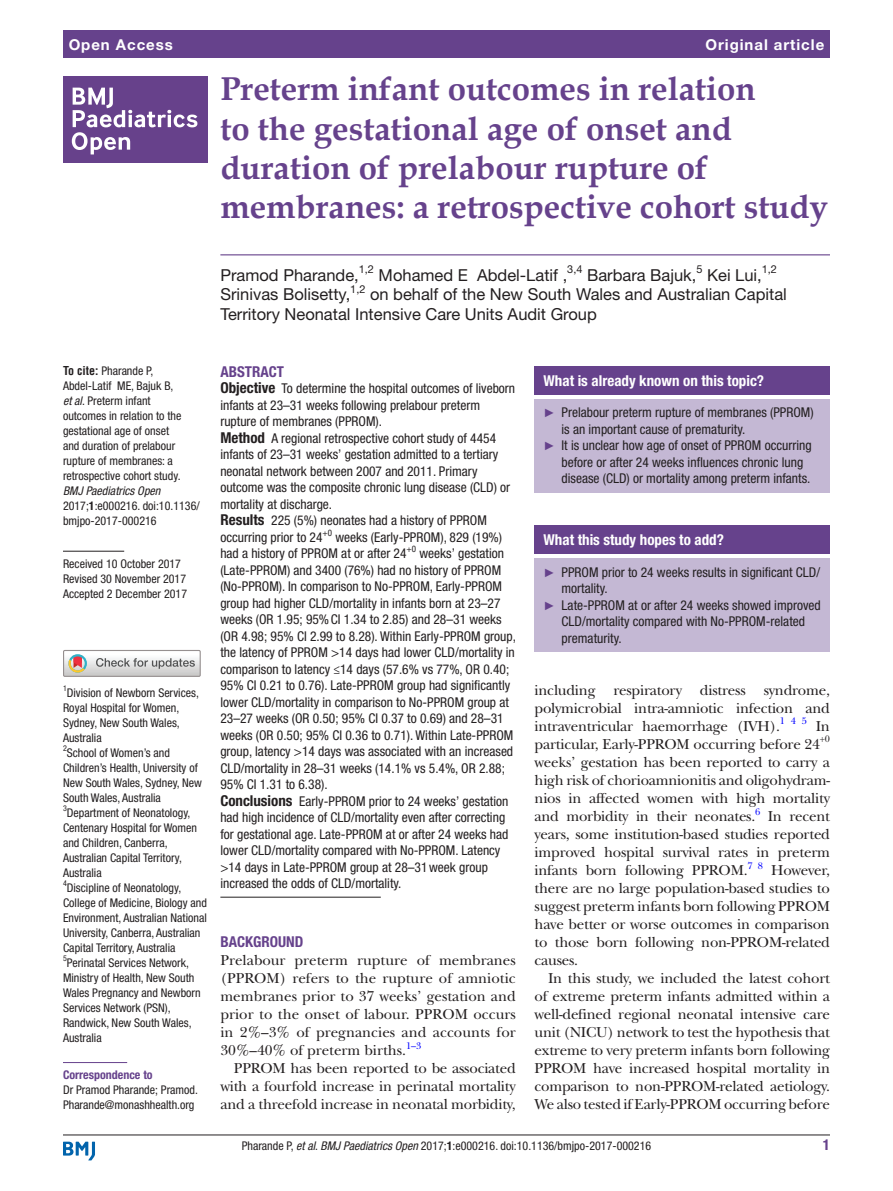
<style>
.page{position:relative;width:893px;height:1191px;background:#fff}
.page>*{position:absolute;margin:0;border:0;box-sizing:border-box;transform-origin:0 0}
.t1{font:700 33px/39px "Book Antiqua";color:#66428c}
.t2{font:16.5px/19.5px "Helvetica Neue LT Std";color:#231f20}
.t3{font:15px/18px "New Baskerville";letter-spacing:-.015em;color:#231f20;text-align:justify}
.t4{font:700 condensed 15px "Helvetica Neue LT Std";color:#fff}
.t5{font:700 15px "Helvetica Neue LT Std";letter-spacing:.065em;color:#fff}
.t6{font:700 condensed 15px "Helvetica Neue LT Std";color:#66428c}
.t7{font:condensed 13.5px/16.5px "Helvetica Neue LT Std";color:#231f20}
.t8{font:condensed 12px/15px "Helvetica Neue LT Std";color:#231f20}
.t9{font:700 condensed 12px "Helvetica Neue LT Std";color:#66428c}
.t10{font:10.95px "Helvetica Neue LT Std";color:#231f20}
.t11{font:9.9px "New Baskerville";color:#00f}
.t12{font:9.9px "New Baskerville";color:#231f20}
.t13{font:condensed 7.95px "Helvetica Neue LT Std";color:#231f20}
.s1{font-family:"Helvetica LT Std";font-weight:700}
.s2{font-style:italic}
.s3{font-weight:700}
.s4{font-weight:700;font-size:15px}
.s5{font-family:"Arial";font-stretch:normal;font-size:12px;color:#66428c}
</style>
<div class="page">
<hr style="left:63px;top:1134px;width:767px;height:1px;background:#231f20">
<svg style="left:63px;top:1141px;width:32px;height:19px"></svg>
<div style="left:63px;top:31px;width:767px;height:27px;background:#66428c"></div>
<hr style="left:220px;top:254px;width:610px;height:1px;background:#66428c">
<hr style="left:63px;top:551px;width:61px;height:1px;background:#231f20">
<hr style="left:63px;top:1062px;width:64px;height:1px;background:#66428c">
<div style="left:63px;top:650px;width:138px;height:27px;border:1px solid #969090"></div>
<svg style="left:64px;top:650px;width:136px;height:26px"></svg>
<div style="left:63px;top:76px;width:144px;height:87px;background:#67418b"></div>
<svg style="left:72px;top:88px;width:125px;height:66px"></svg>
<hr style="left:220px;top:896px;width:161px;height:1px;background:#231f20">
<div style="left:535px;top:366px;width:295px;height:28px;background:#66428c"></div>
<div style="left:535px;top:399px;width:295px;height:93px;background:#c4b8d4"></div>
<div style="left:535px;top:525px;width:295px;height:29px;background:#66428c"></div>
<div style="left:535px;top:558px;width:295px;height:94px;background:#c4b8d4"></div>
<p class="t5" style="left:69px;top:35px;width:106px">Open Access</p>
<p class="t5" style="left:705px;top:35px;width:120px">Original article</p>
<h1 class="t1" style="left:220px;top:70px;width:609px">Preterm infant outcomes in relation<br>to the gestational age of onset and duration of prelabour rupture of membranes: a retrospective cohort study</h1>
<p class="t2" style="left:220px;top:265px;width:140px">Pramod Pharande,</p>
<p class="t10" style="left:359px;top:263px;width:17px">1,2</p>
<p class="t2" style="left:379px;top:265px;width:190px">Mohamed E Abdel-Latif ,</p>
<p class="t10" style="left:567px;top:263px;width:17px">3,4</p>
<p class="t2" style="left:587px;top:265px;width:111px">Barbara Bajuk,</p>
<p class="t10" style="left:696px;top:263px;width:8px">5</p>
<p class="t2" style="left:707px;top:265px;width:56px">Kei Lui,</p>
<p class="t10" style="left:762px;top:263px;width:17px">1,2</p>
<p class="t2" style="left:220px;top:284px;width:131px">Srinivas Bolisetty,</p>
<p class="t10" style="left:350px;top:282px;width:17px">1,2</p>
<p class="t2" style="left:220px;top:284px;width:568px;text-indent:150px">on behalf of the New South Wales and Australian Capital<br>Territory Neonatal Intensive Care Units Audit Group</p>
<p class="t8" style="left:63px;top:363px;width:120px"><span class="s1">To cite:</span> Pharande P,<br>Abdel-Latif ME, Bajuk B, <span class="s2">et al</span>. Preterm infant outcomes in relation to the gestational age of onset and duration of prelabour rupture of membranes: a retrospective cohort study.</p>
<p class="t8" style="left:63px;top:483px;width:138px"><span class="s2">BMJ Paediatrics Open<br></span>2017;<span class="s3">1</span>:e000216. doi:10.1136/ bmjpo-2017-000216</p>
<p class="t8" style="left:63px;top:556px;width:126px">Received 10 October 2017<br>Revised 30 November 2017<br>Accepted 2 December 2017</p>
<p class="t13" style="left:63px;top:684px;width:5px">1</p>
<p class="t8" style="left:63px;top:685px;width:137px;text-indent:4px">Division of Newborn Services,<br>Royal Hospital for Women,<br>Sydney, New South Wales,<br>Australia</p>
<p class="t13" style="left:63px;top:744px;width:5px">2</p>
<p class="t8" style="left:63px;top:745px;width:141px;text-indent:4px">School of Women’s and<br>Children’s Health, University of<br>New South Wales, Sydney, New<br>South Wales, Australia</p>
<p class="t13" style="left:63px;top:804px;width:5px">3</p>
<p class="t8" style="left:63px;top:805px;width:136px;text-indent:4px">Department of Neonatology,<br>Centenary Hospital for Women and Children, Canberra,<br>Australian Capital Territory,<br>Australia</p>
<p class="t13" style="left:63px;top:879px;width:5px">4</p>
<p class="t8" style="left:63px;top:880px;width:146px;text-indent:4px">Discipline of Neonatology,<br>College of Medicine, Biology and<br>Environment, Australian National<br>University, Canberra, Australian<br>Capital Territory, Australia</p>
<p class="t13" style="left:63px;top:954px;width:5px">5</p>
<p class="t8" style="left:63px;top:955px;width:139px;text-indent:4px">Perinatal Services Network,<br>Ministry of Health, New South<br>Wales Pregnancy and Newborn<br>Services Network (PSN),<br>Randwick, New South Wales,<br>Australia</p>
<p class="t9" style="left:63px;top:1068px;width:91px">Correspondence to</p>
<p class="t8" style="left:63px;top:1082px;width:136px">Dr Pramod Pharande; Pramod.<br>Pharande@monashhealth.org</p>
<p class="t6" style="left:220px;top:362px;width:65px">Abstract</p>
<p class="t7" style="left:220px;top:380px;width:297px"><span class="s4">Objective</span> To determine the hospital outcomes of liveborn infants at 23–31 weeks following prelabour preterm rupture of membranes (PPROM).<br><span class="s4">Method</span> A regional retrospective cohort study of 4454 infants of 23–31 weeks’ gestation admitted to a tertiary neonatal network between 2007 and 2011. Primary outcome was the composite chronic lung disease (CLD) or mortality at discharge.<br><span class="s4">Results</span> 225 (5%) neonates had a history of PPROM occurring prior to 24<sup>+0</sup> weeks (Early-PPROM), 829 (19%) had a history of PPROM at or after 24<sup>+0</sup> weeks’ gestation (Late-PPROM) and 3400 (76%) had no history of PPROM (No-PPROM). In comparison to No-PPROM, Early-PPROM group had higher CLD/mortality in infants born at 23–27 weeks (OR 1.95; 95%CI 1.34 to 2.85) and 28–31 weeks (OR 4.98; 95% CI 2.99 to 8.28). Within Early-PPROM group, the latency of PPROM &gt;14 days had lower CLD/mortality in comparison to latency ≤14 days (57.6% vs 77%, OR 0.40; 95% CI 0.21 to 0.76). Late-PPROM group had significantly lower CLD/mortality in comparison to No-PPROM group at 23–27 weeks (OR 0.50; 95% CI 0.37 to 0.69) and 28–31 weeks (OR 0.50; 95% CI 0.36 to 0.71). Within Late-PPROM group, latency &gt;14 days was associated with an increased CLD/mortality in 28–31 weeks (14.1% vs 5.4%, OR 2.88; 95% CI 1.31 to 6.38).<br><span class="s4">Conclusions</span> Early-PPROM prior to 24 weeks’ gestation had high incidence of CLD/mortality even after correcting for gestational age. Late-PPROM at or after 24 weeks had lower CLD/mortality compared with No-PPROM. Latency &gt;14 days in Late-PPROM group at 28–31week group increased the odds of CLD/mortality.</p>
<p class="t6" style="left:220px;top:933px;width:85px">Background</p>
<p class="t3" style="left:220px;top:951px;width:297px">Prelabour preterm rupture of membranes (PPROM) refers to the rupture of amniotic membranes prior to 37 weeks’ gestation and prior to the onset of labour. PPROM occurs in 2%–3% of pregnancies and accounts for 30%–40% of preterm births.</p>
<p class="t11" style="left:406px;top:1039px;width:17px">1–3</p>
<p class="t3" style="left:220px;top:1059px;width:297px;text-indent:13px">PPROM has been reported to be associated with a fourfold increase in perinatal mortality and a threefold increase in neonatal morbidity,</p>
<p class="t4" style="left:544px;top:371px;width:222px">What is already known on this topic?</p>
<p class="t7" style="left:544px;top:404px;width:272px"><span class="s5">►</span> Prelabour preterm rupture of membranes (PPROM)</p>
<p class="t7" style="left:562px;top:421px;width:185px">is an important cause of prematurity.</p>
<p class="t7" style="left:544px;top:437px;width:270px"><span class="s5">►</span> It is unclear how age of onset of PPROM occurring</p>
<p class="t7" style="left:562px;top:454px;width:243px">before or after 24 weeks influences chronic lung</p>
<p class="t7" style="left:562px;top:470px;width:250px">disease (CLD) or mortality among preterm infants.</p>
<p class="t4" style="left:544px;top:531px;width:182px">What this study hopes to add?</p>
<p class="t7" style="left:544px;top:564px;width:278px"><span class="s5">►</span> PPROM prior to 24 weeks results in significant CLD/</p>
<p class="t7" style="left:562px;top:580px;width:48px">mortality.</p>
<p class="t7" style="left:544px;top:597px;width:279px"><span class="s5">►</span> Late-PPROM at or after 24 weeks showed improved</p>
<p class="t7" style="left:562px;top:613px;width:245px">CLD/mortality compared with No-PPROM-related</p>
<p class="t7" style="left:562px;top:630px;width:62px">prematurity.</p>
<p class="t3" style="left:535px;top:681px;width:297px">including respiratory distress syndrome, polymicrobial intra-amniotic infection and intraventricular haemorrhage (IVH).<sup>1</sup> <sup>4</sup> <sup>5</sup></p>
<p class="t3" style="left:535px;top:717px;width:297px;text-indent:281px">In particular, Early-PPROM occurring before 24</p>
<p class="t12" style="left:820px;top:733px;width:12px">+0</p>
<p class="t3" style="left:535px;top:753px;width:297px">weeks’ gestation has been reported to carry a high risk of chorioamnionitis and oligohydram&shy;nios in affected women with high mortality and morbidity in their neonates.</p>
<p class="t11" style="left:755px;top:805px;width:7px">6</p>
<p class="t3" style="left:535px;top:807px;width:297px;text-indent:233px">In recent years, some institution-based studies reported improved hospital survival rates in preterm infants born following PPROM.</p>
<p class="t11" style="left:747px;top:859px;width:17px">7 8</p>
<p class="t3" style="left:535px;top:861px;width:297px;text-indent:237px">However, there are no large population-based studies to suggest preterm infants born following PPROM have better or worse outcomes in comparison to those born following non-PPROM-related causes.</p>
<p class="t3" style="left:535px;top:969px;width:297px;text-indent:14px">In this study, we included the latest cohort of extreme preterm infants admitted within a well-defined regional neonatal intensive care unit (NICU) network to test the hypothesis that extreme to very preterm infants born following PPROM have increased hospital mortality in comparison to non-PPROM-related aetiology.<br>We also tested if Early-PPROM occurring before</p>
<p class="t8" style="left:242px;top:1137px;width:411px">Pharande P, <span class="s2">et al</span>. <span class="s2">BMJ Paediatrics Open</span> 2017;<span class="s3">1</span>:e000216. doi:10.1136/bmjpo-2017-000216</p>
<p class="t6" style="left:823px;top:1135px;width:9px">1</p>
</div>
